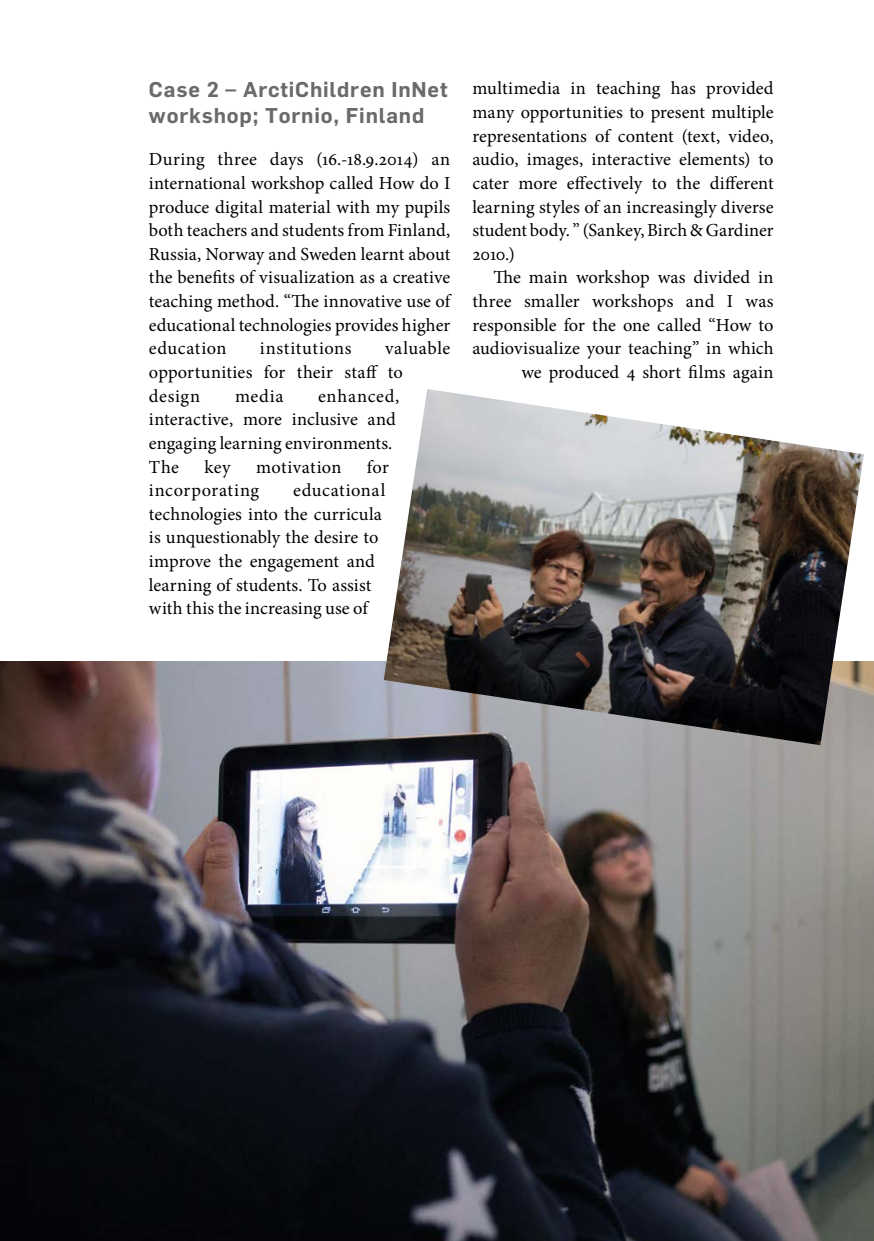
<style>
.page{position:relative;width:874px;height:1241px;background:#fff}
.page>*{position:absolute;margin:0;border:0;box-sizing:border-box;transform-origin:0 0}
.Otsikko_2{font:600 21px/26.2px "Flama";letter-spacing:.04em;color:#6c696d}
.Leipis_eka{font:18.38px/23.6px "Minion Pro";letter-spacing:.01em;color:#000}
.Leipis{font:18.38px/23.6px "Minion Pro";letter-spacing:.005em;color:#000;text-align:right}
.Leipis_eka-2{font:18.38px "Minion Pro";letter-spacing:.035em;color:#000}
</style>
<div class="page">
<img style="left:0;top:661px;width:873px;height:579px">
<img style="left:383px;top:389px;width:480px;height:356px">
<p class="Otsikko_2" style="left:149px;top:75px;width:300px">Case 2 – ArctiChildren InNet workshop; Tornio, Finland</p>
<p class="Leipis_eka" style="left:149px;top:148px;width:303px;text-align:justify">During three days (16.-18.9.2014) an international workshop called How do I produce digital material with my pupils both teachers and students from Finland, Russia, Norway and Sweden learnt about the benefits of visualization as a creative teaching method. “The innovative use of educational technologies provides higher education</p>
<p class="Leipis_eka" style="left:149px;top:337px;width:302px;text-indent:236px">valuable opportunities for their staff to design</p>
<p class="Leipis_eka-2" style="left:260px;top:336px;width:93px">institutions</p>
<p class="Leipis_eka" style="left:149px;top:384px;width:252px;text-indent:169px">enhanced, interactive, more inclusive and engaging learning environments.<br>The</p>
<p class="Leipis_eka" style="left:235px;top:384px;width:50px">media</p>
<p class="Leipis_eka" style="left:204px;top:455px;width:28px">key</p>
<p class="Leipis_eka" style="left:256px;top:455px;width:87px">motivation</p>
<p class="Leipis_eka" style="left:367px;top:455px;width:24px">for</p>
<p class="Leipis_eka-2" style="left:149px;top:478px;width:112px">incorporating</p>
<p class="Leipis_eka" style="left:149px;top:478px;width:238px;text-indent:144px">educational technologies into the curricula is unquestionably the desire to improve the engagement and learning of students. To assist with this the increasing use of</p>
<p class="Leipis_eka" style="left:472px;top:77px;width:303px;text-align:justify">multimedia in teaching has provided many opportunities to present multiple representations of content (text, video, audio, images, interactive elements) to cater more effectively to the different learning styles of an increasingly diverse student body. ” (Sankey, Birch &amp; Gardiner 2010.)</p>
<p class="Leipis" style="left:472px;top:266px;width:303px">The main workshop was divided in three smaller workshops and I was responsible for the one called “How to audiovisualize your teaching” in which we produced 4 short films again</p>
</div>
